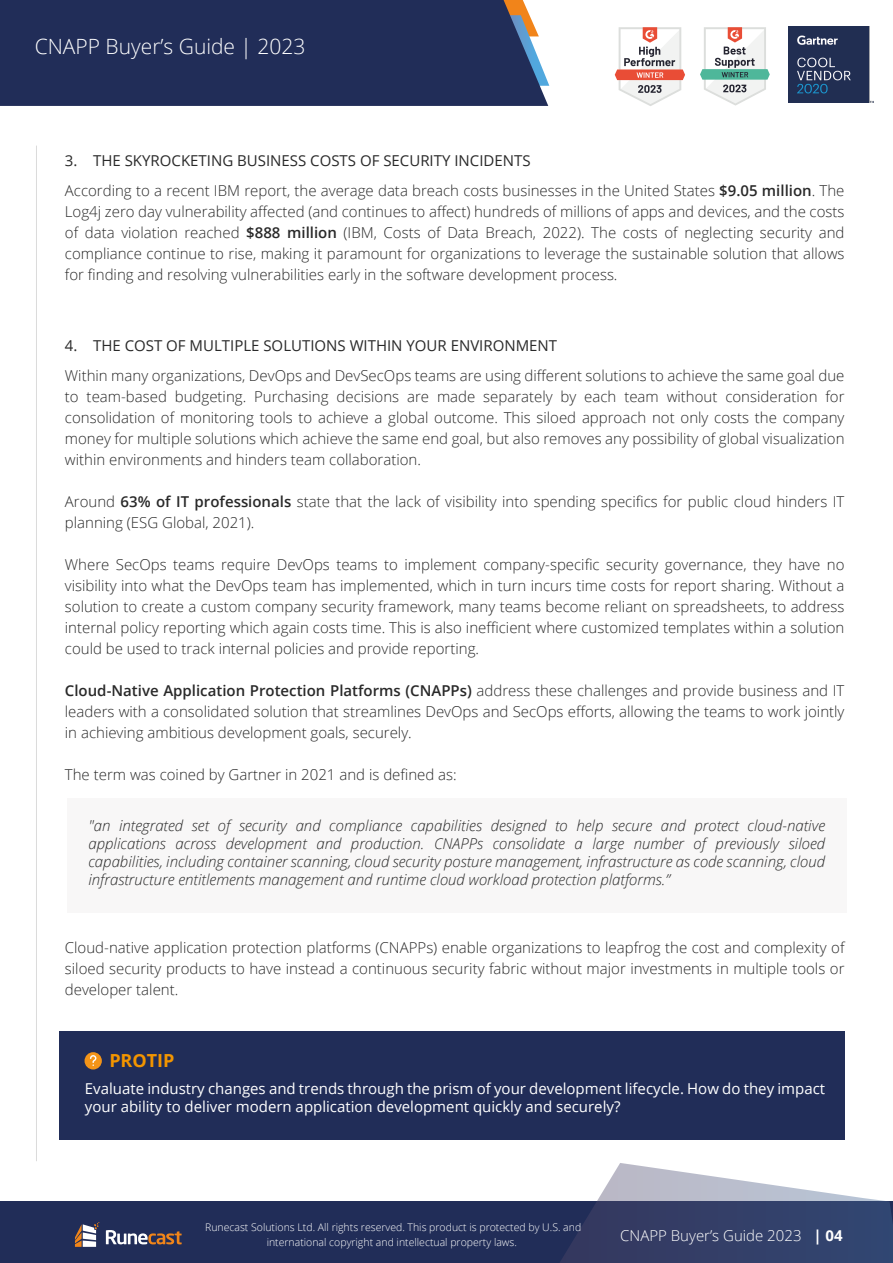
<style>
.page{position:relative;width:893px;height:1263px;background:#fff}
.page>*{position:absolute;margin:0;border:0;box-sizing:border-box;transform-origin:0 0}
.t1{font:300 21px "Open Sans";color:#fff}
.t2{font:700 18px "Open Sans";color:#f39500}
.t3{font:300 15px/21px "Open Sans";color:#292929;text-align:justify}
.t4{font:italic 300 15px/18px "Open Sans";color:#292929;text-align:justify}
.t5{font:15px/18px "Open Sans";color:#fff}
.t6{font:15px "Open Sans";color:#292929}
.t7{font:300 15px "Open Sans";color:#fff}
.t8{font:300 10.5px/15px "Open Sans";color:#fff;text-align:center}
.s1{font-weight:600}
.s2{font-weight:700}
</style>
<div class="page">
<div style="left:0;top:1201px;width:893px;height:62px;background:#212d58"></div>
<svg style="left:106px;top:1230px;width:76px;height:14px"></svg>
<svg style="left:75px;top:1222px;width:24px;height:25px"></svg>
<svg style="left:560px;top:1163px;width:333px;height:100px"></svg>
<div style="left:0;top:0;width:548px;height:106px;background:#212d58"></div>
<img style="left:788px;top:26px;width:85px;height:77px">
<svg style="left:615px;top:27px;width:70px;height:79px"></svg>
<svg style="left:700px;top:27px;width:70px;height:79px"></svg>
<hr style="left:36px;top:146px;width:1px;height:1015px;background:#dbdbdb">
<div style="left:67px;top:798px;width:780px;height:115px;background:#f8f7f7"></div>
<div style="left:59px;top:1030px;width:785px;height:109px;background:#212d58"></div>
<div style="left:85px;top:1052px;width:17px;height:17px;background:#f39418;border-radius:50%"></div>
<svg style="left:90px;top:1055px;width:6px;height:11px"></svg>
<h1 class="t1" style="left:35px;top:32px;width:272px">CNAPP Buyer’s Guide | 2023</h1>
<p class="t6" style="left:65px;top:150px;width:467px">3. THE SKYROCKETING BUSINESS COSTS OF SECURITY INCIDENTS</p>
<p class="t3" style="left:65px;top:180px;width:781px">According to a recent IBM report, the average data breach costs businesses in the United States <span class="s1">$9.05 million</span>. The Log4j zero day vulnerability affected (and continues to affect) hundreds of millions of apps and devices, and the costs of data violation reached <span class="s1">$888 million</span> (IBM, Costs of Data Breach, 2022). The costs of neglecting security and compliance continue to rise, making it paramount for organizations to leverage the sustainable solution that allows for finding and resolving vulnerabilities early in the software development process.</p>
<p class="t6" style="left:65px;top:335px;width:494px">4. THE COST OF MULTIPLE SOLUTIONS WITHIN YOUR ENVIRONMENT</p>
<p class="t3" style="left:65px;top:365px;width:781px">Within many organizations, DevOps and DevSecOps teams are using different solutions to achieve the same goal due to team-based budgeting. Purchasing decisions are made separately by each team without consideration for consolidation of monitoring tools to achieve a global outcome. This siloed approach not only costs the company money for multiple solutions which achieve the same end goal, but also removes any possibility of global visualization within environments and hinders team collaboration.</p>
<p class="t3" style="left:65px;top:491px;width:781px">Around <span class="s1">63% of IT professionals</span> state that the lack of visibility into spending specifics for public cloud hinders IT planning (ESG Global, 2021).</p>
<p class="t3" style="left:65px;top:554px;width:781px">Where SecOps teams require DevOps teams to implement company-specific security governance, they have no visibility into what the DevOps team has implemented, which in turn incurs time costs for report sharing. Without a solution to create a custom company security framework, many teams become reliant on spreadsheets, to address internal policy reporting which again costs time. This is also inefficient where customized templates within a solution could be used to track internal policies and provide reporting.</p>
<p class="t3" style="left:65px;top:680px;width:781px"><span class="s1">Cloud-Native Application Protection Platforms (CNAPPs)</span> address these challenges and provide business and IT leaders with a consolidated solution that streamlines DevOps and SecOps efforts, allowing the teams to work jointly in achieving ambitious development goals, securely.</p>
<p class="t3" style="left:65px;top:764px;width:393px">The term was coined by Gartner in 2021 and is defined as:</p>
<p class="t4" style="left:88px;top:816px;width:738px">"an integrated set of security and compliance capabilities designed to help secure and protect cloud-native applications across development and production. CNAPPs consolidate a large number of previously siloed capabilities, including container scanning, cloud security posture management, infrastructure as code scanning, cloud infrastructure entitlements management and runtime cloud workload protection platforms.”</p>
<p class="t3" style="left:65px;top:936px;width:781px">Cloud-native application protection platforms (CNAPPs) enable organizations to leapfrog the cost and complexity of siloed security products to have instead a continuous security fabric without major investments in multiple tools or developer talent.</p>
<p class="t2" style="left:109px;top:1048px;width:67px">PROTIP</p>
<p class="t5" style="left:85px;top:1079px;width:742px">Evaluate industry changes and trends through the prism of your development lifecycle. How do they impact your ability to deliver modern application development quickly and securely?</p>
<p class="t8" style="left:205px;top:1220px;width:378px">Runecast Solutions Ltd. All rights reserved. This product is protected by U.S. and international copyright and intellectual property laws.</p>
<p class="t7" style="left:620px;top:1225px;width:224px">CNAPP Buyer’s Guide 2023 <span class="s2">| 04</span></p>
</div>
